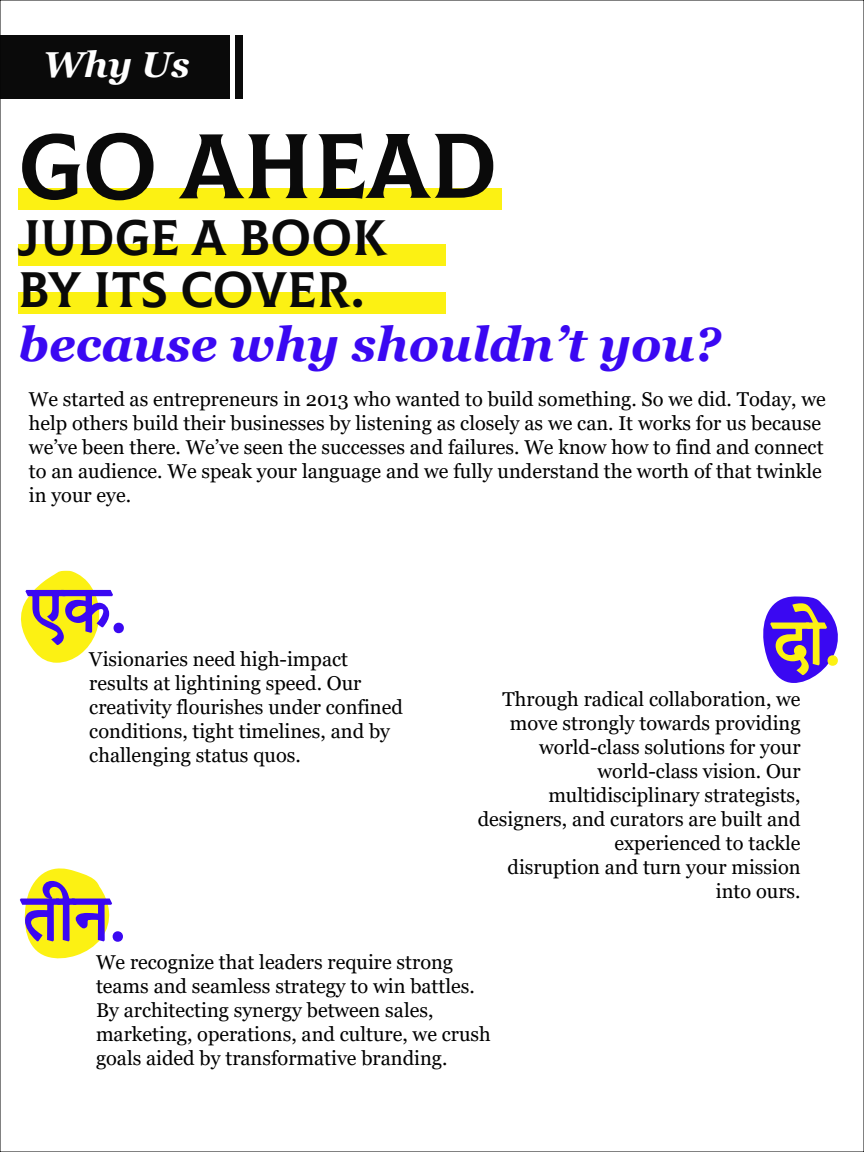
<style>
.page{position:relative;width:864px;height:1152px;background:#fff}
.page>*{position:absolute;margin:0;border:0;box-sizing:border-box;transform-origin:0 0}
.t1{font:91.8px "Colus";letter-spacing:-.005em;color:#0a0a0a}
.t2{font:80.8px "Adobe Devanagari";color:#3a08f2}
.t3{font:80.8px "Adobe Devanagari";color:#fcf113}
.t4{font:50px/52px "Colus";color:#0a0a0a}
.t5{font:italic 700 48px "Georgia";color:#3a08f2}
.t6{font:italic 700 36px "Georgia";color:#fff}
.t7{font:20px/24px "Georgia";color:#000}
</style>
<div class="page">
<div style="left:18px;top:188px;width:484px;height:22px;background:#fcf113"></div>
<div style="left:18px;top:244px;width:428px;height:22px;background:#fcf113"></div>
<div style="left:18px;top:292px;width:428px;height:22px;background:#fcf113"></div>
<div style="left:0;top:35px;width:230px;height:64px;background:#0a0a0a"></div>
<div style="left:235px;top:35px;width:8px;height:64px;background:#0a0a0a"></div>
<svg style="left:20px;top:571px;width:94px;height:92px"></svg>
<div style="left:114px;top:623px;width:10px;height:10px;border:2px solid #3a08f2;border-radius:50%"></div>
<svg style="left:763px;top:596px;width:75px;height:87px"></svg>
<div style="left:828px;top:655px;width:10px;height:11px;border:2px solid #fcf113;border-radius:50%"></div>
<svg style="left:19px;top:868px;width:94px;height:91px"></svg>
<div style="left:113px;top:931px;width:10px;height:11px;border:2px solid #3a08f2;border-radius:50%"></div>
<h3 class="t6" style="left:43px;top:41px;width:148px">Why Us</h3>
<h1 class="t1" style="left:18px;top:98px;width:481px">GO AHEAD</h1>
<h3 class="t4" style="left:18px;top:208px;width:370px">JUDGE A BOOK<br>BY ITS COVER.</h3>
<h3 class="t5" style="left:18px;top:313px;width:704px">because why shouldn’t you?</h3>
<p class="t7" style="left:29px;top:388px;width:798px">We started as entrepreneurs in 2013 who wanted to build something. So we did. Today, we help others build their businesses by listening as closely as we can. It works for us because we’ve been there. We’ve seen the successes and failures. We know how to find and connect to an audience. We speak your language and we fully understand the worth of that twinkle in your eye.</p>
<h2 class="t2" style="left:28px;top:562px;width:100px">एक.</h2>
<p class="t7" style="left:89px;top:647px;width:315px">Visionaries need high-impact results at lightining speed. Our creativity flourishes under confined conditions, tight timelines, and by challenging status quos.</p>
<h2 class="t3" style="left:773px;top:594px;width:70px">दो.</h2>
<p class="t7" style="left:478px;top:687px;width:324px;text-align:right">Through radical collaboration, we move strongly towards providing world-class solutions for your world-class vision. Our multidisciplinary strategists, designers, and curators are built and experienced to tackle<br>disruption and turn your mission into ours.</p>
<h2 class="t2" style="left:23px;top:870px;width:105px">तीन.</h2>
<p class="t7" style="left:96px;top:951px;width:396px">We recognize that leaders require strong teams and seamless strategy to win battles.<br>By architecting synergy between sales, marketing, operations, and culture, we crush goals aided by transformative branding.</p>
</div>
